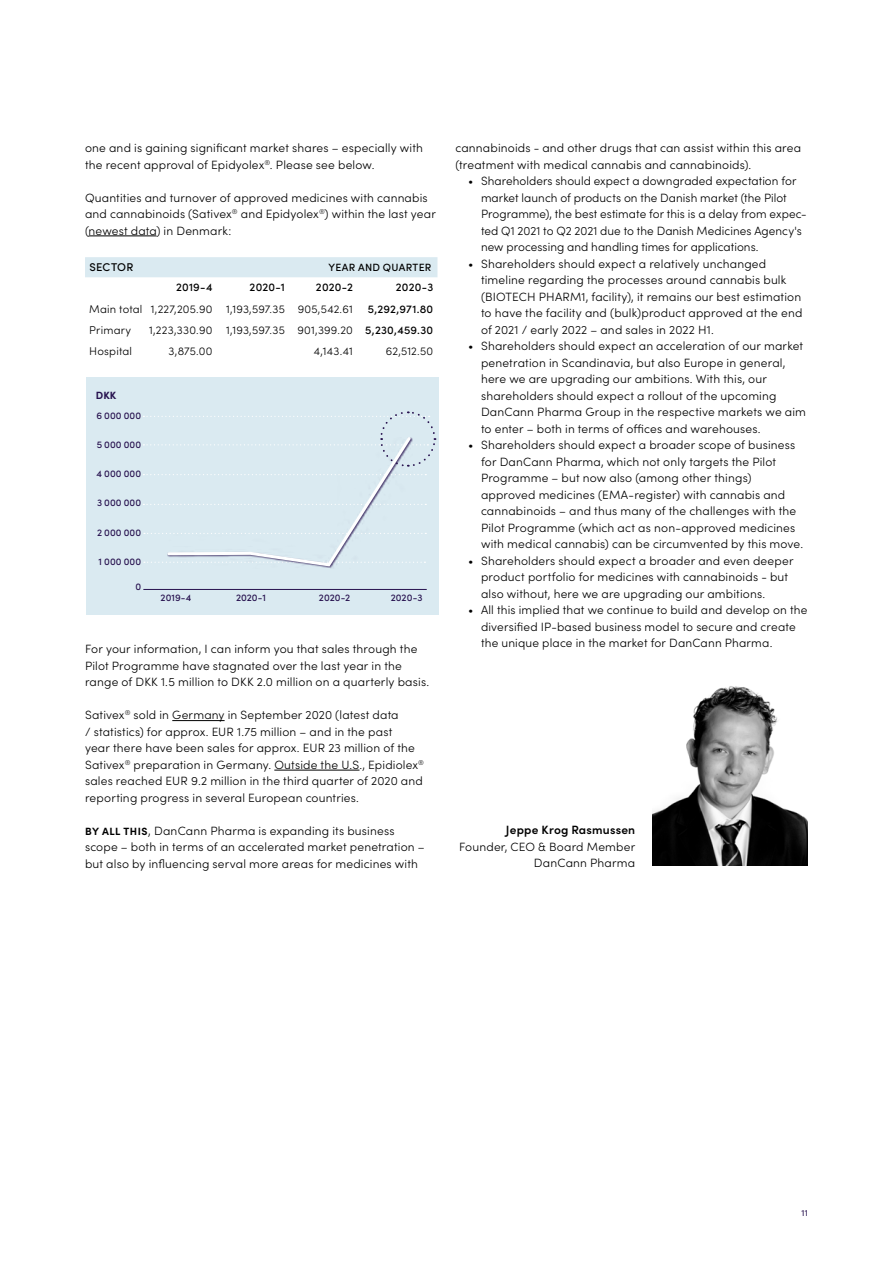
<style>
.page{position:relative;width:893px;height:1263px;background:#fff}
.page>*{position:absolute;margin:0;border:0;box-sizing:border-box;transform-origin:0 0}
.DC_Brödtext{font:300 12px/16.5px "Sofia Pro";letter-spacing:.015em;color:#000}
.DC_Brödtext-2{font:600 12px "Sofia Pro";letter-spacing:.015em;color:#000}
.Tabellrader{font:300 11.25px "Sofia Pro";letter-spacing:.015em;color:#000}
.Tabellrader-2{font:500 11.25px "Sofia Pro";letter-spacing:.015em;color:#000}
.DC_Brödtext-3{font:500 11.25px "Sofia Pro";letter-spacing:.025em;color:#000}
.DC_Brödtext-4{font:500 10.5px "Sofia Pro";letter-spacing:.03em;color:#000}
.Tabellhuvud{font:700 10.5px "Sofia Pro";color:#27124f}
.Tabellhuvud-2{font:500 9.75px "Sofia Pro";letter-spacing:.015em;color:#27124f}
.t1{font:9px "Sofia Pro";color:#27124f}
.s1{font-weight:700;font-size:10.5px}
</style>
<div class="page">
<img style="left:652px;top:686px;width:156px;height:180px">
<div style="left:86px;top:378px;width:352px;height:237px;background:#daeaf1"></div>
<hr style="left:143px;top:589px;width:284px;height:1px;background:#27124f">
<svg style="left:143px;top:411px;width:293px;height:157px"></svg>
<hr style="left:89px;top:236px;width:67px;height:1px;background:#000">
<hr style="left:172px;top:720px;width:53px;height:1px;background:#000">
<hr style="left:274px;top:770px;width:85px;height:1px;background:#000">
<div style="left:85px;top:257px;width:352px;height:20px;background:#daeaf1"></div>
<p class="DC_Brödtext" style="left:85px;top:139px;width:339px">one and is gaining significant market shares – especially with the recent approval of Epidyolex<sup>®</sup>. Please see below.</p>
<p class="DC_Brödtext" style="left:85px;top:189px;width:352px">Quantities and turnover of approved medicines with cannabis and cannabinoids (Sativex<sup>®</sup> and Epidyolex<sup>®</sup>) within the last year (newest data) in Denmark:</p>
<p class="DC_Brödtext-3" style="left:89px;top:259px;width:46px">SECTOR</p>
<p class="DC_Brödtext-4" style="left:328px;top:259px;width:105px">YEAR AND QUARTER</p>
<p class="Tabellrader-2" style="left:176px;top:279px;width:38px">2019-4</p>
<p class="Tabellrader-2" style="left:250px;top:279px;width:37px">2020-1</p>
<p class="Tabellrader-2" style="left:316px;top:279px;width:38px">2020-2</p>
<p class="Tabellrader-2" style="left:396px;top:279px;width:39px">2020-3</p>
<p class="Tabellrader" style="left:89px;top:301px;width:55px">Main total</p>
<p class="Tabellrader" style="left:151px;top:301px;width:63px">1,227,205.90</p>
<p class="Tabellrader" style="left:226px;top:301px;width:60px">1,193,597.35</p>
<p class="Tabellrader" style="left:298px;top:301px;width:57px">905,542.61</p>
<p class="Tabellrader-2" style="left:368px;top:300px;width:67px">5,292,971.80</p>
<p class="Tabellrader" style="left:89px;top:322px;width:43px">Primary</p>
<p class="Tabellrader" style="left:149px;top:322px;width:65px">1,223,330.90</p>
<p class="Tabellrader" style="left:226px;top:322px;width:60px">1,193,597.35</p>
<p class="Tabellrader" style="left:297px;top:322px;width:57px">901,399.20</p>
<p class="Tabellrader-2" style="left:365px;top:322px;width:69px">5,230,459.30</p>
<p class="Tabellrader" style="left:89px;top:343px;width:44px">Hospital</p>
<p class="Tabellrader" style="left:169px;top:343px;width:46px">3,875.00</p>
<p class="Tabellrader" style="left:314px;top:343px;width:41px">4,143.41</p>
<p class="Tabellrader" style="left:386px;top:343px;width:49px">62,512.50</p>
<p class="Tabellhuvud" style="left:96px;top:387px;width:22px">DKK</p>
<p class="Tabellhuvud-2" style="left:96px;top:409px;width:46px">6 000 000</p>
<p class="Tabellhuvud-2" style="left:97px;top:438px;width:46px">5 000 000</p>
<p class="Tabellhuvud-2" style="left:97px;top:466px;width:46px">4 000 000</p>
<p class="Tabellhuvud-2" style="left:97px;top:495px;width:46px">3 000 000</p>
<p class="Tabellhuvud-2" style="left:97px;top:525px;width:46px">2 000 000</p>
<p class="Tabellhuvud-2" style="left:99px;top:555px;width:44px">1 000 000</p>
<p class="Tabellhuvud-2" style="left:135px;top:580px;width:7px">0</p>
<p class="Tabellhuvud-2" style="left:161px;top:591px;width:32px">2019-4</p>
<p class="Tabellhuvud-2" style="left:236px;top:591px;width:31px">2020-1</p>
<p class="Tabellhuvud-2" style="left:319px;top:591px;width:33px">2020-2</p>
<p class="Tabellhuvud-2" style="left:391px;top:591px;width:33px">2020-3</p>
<p class="DC_Brödtext" style="left:85px;top:640px;width:346px">For your information, I can inform you that sales through the<br>Pilot Programme have stagnated over the last year in the range of DKK 1.5 million to DKK 2.0 million on a quarterly basis.</p>
<p class="DC_Brödtext" style="left:85px;top:706px;width:340px">Sativex<sup>®</sup> sold in Germany in September 2020 (latest data<br>/ statistics) for approx. EUR 1.75 million – and in the past<br>year there have been sales for approx. EUR 23 million of the Sativex<sup>®</sup> preparation in Germany. Outside the U.S., Epidiolex<sup>® </sup>sales reached EUR 9.2 million in the third quarter of 2020 and reporting progress in several European countries.</p>
<p class="DC_Brödtext" style="left:85px;top:822px;width:341px"><span class="s1">BY ALL THIS</span>, DanCann Pharma is expanding its business scope – both in terms of an accelerated market penetration – but also by influencing serval more areas for medicines with</p>
<p class="DC_Brödtext" style="left:455px;top:139px;width:347px">cannabinoids - and other drugs that can assist within this area (treatment with medical cannabis and cannabinoids).</p>
<p class="DC_Brödtext" style="left:481px;top:172px;width:327px;text-indent:-13px">• Shareholders should expect a downgraded expectation for market launch of products on the Danish market (the Pilot Programme), the best estimate for this is a delay from expec&shy;ted Q1 2021 to Q2 2021 due to the Danish Medicines Agency's new processing and handling times for applications.</p>
<p class="DC_Brödtext" style="left:481px;top:255px;width:323px;text-indent:-13px">• Shareholders should expect a relatively unchanged timeline regarding the processes around cannabis bulk (BIOTECH PHARM1, facility), it remains our best estimation to have the facility and (bulk)product approved at the end of 2021 / early 2022 – and sales in 2022 H1.</p>
<p class="DC_Brödtext" style="left:481px;top:337px;width:327px;text-indent:-13px">• Shareholders should expect an acceleration of our market penetration in Scandinavia, but also Europe in general, here we are upgrading our ambitions. With this, our shareholders should expect a rollout of the upcoming DanCann Pharma Group in the respective markets we aim to enter – both in terms of offices and warehouses.</p>
<p class="DC_Brödtext" style="left:481px;top:436px;width:324px;text-indent:-13px">• Shareholders should expect a broader scope of business for DanCann Pharma, which not only targets the Pilot Programme – but now also (among other things) approved medicines (EMA-register) with cannabis and cannabinoids – and thus many of the challenges with the Pilot Programme (which act as non-approved medicines with medical cannabis) can be circumvented by this move.</p>
<p class="DC_Brödtext" style="left:481px;top:552px;width:314px;text-indent:-13px">• Shareholders should expect a broader and even deeper product portfolio for medicines with cannabinoids - but also without, here we are upgrading our ambitions.</p>
<p class="DC_Brödtext" style="left:481px;top:601px;width:328px;text-indent:-13px">• All this implied that we continue to build and develop on the diversified IP-based business model to secure and create the unique place in the market for DanCann Pharma.</p>
<p class="DC_Brödtext-2" style="left:506px;top:821px;width:131px">Jeppe Krog Rasmussen</p>
<p class="DC_Brödtext" style="left:459px;top:838px;width:178px;text-align:right">Founder, CEO &amp; Board Member<br>DanCann Pharma</p>
<p class="t1" style="left:801px;top:1206px;width:8px">11</p>
</div>
